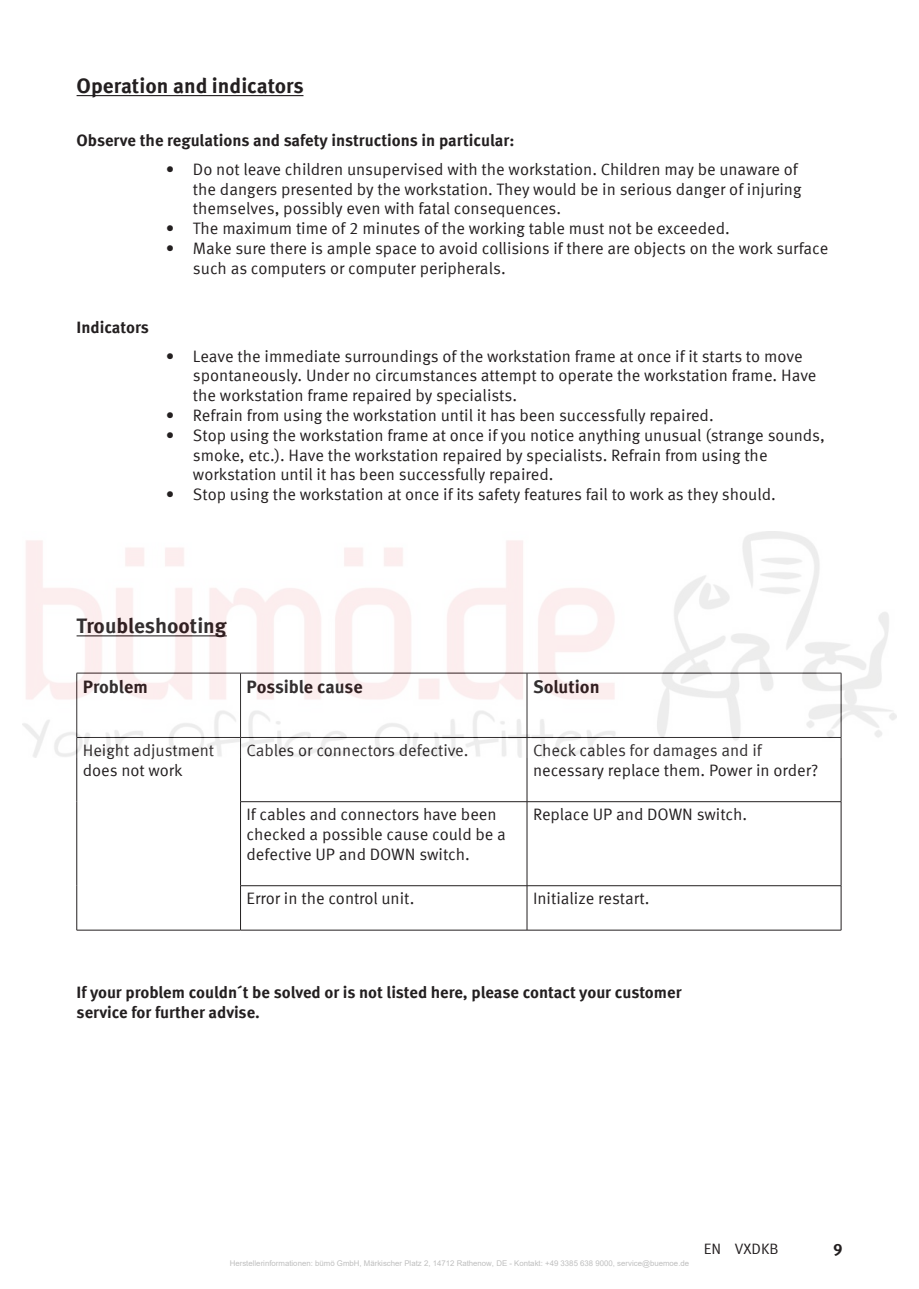
<style>
.page{position:relative;width:919px;height:1289px;background:#fff}
.page>*{position:absolute;margin:0;border:0;box-sizing:border-box;transform-origin:0 0}
.t1{font:700 21px "Meta Offc Pro";color:#231f20}
.t2{font:700 18px "Meta Offc Pro";letter-spacing:-.005em;color:#231f20}
.t3{font:16.5px/19.8px "Meta Offc Pro Norm";color:#231f20}
.t4{font:700 16.5px/19.8px "Meta Offc Pro";color:#231f20}
.t5{font:15px "Meta Offc Pro Norm";color:#231f20}
.t6{font:7.8px "Arial";color:#bfbfbf}
</style>
<div class="page">
<hr style="left:77px;top:95px;width:226px;height:1px;background:#231f20">
<hr style="left:76px;top:737px;width:1px;height:64px;background:#231f20">
<hr style="left:76px;top:801px;width:1px;height:84px;background:#231f20">
<hr style="left:76px;top:885px;width:1px;height:44px;background:#231f20">
<hr style="left:77px;top:929px;width:163px;height:1px;background:#231f20">
<hr style="left:240px;top:737px;width:1px;height:64px;background:#231f20">
<hr style="left:526px;top:737px;width:1px;height:64px;background:#231f20">
<hr style="left:840px;top:737px;width:1px;height:64px;background:#231f20">
<hr style="left:240px;top:801px;width:287px;height:1px;background:#231f20">
<hr style="left:240px;top:801px;width:1px;height:84px;background:#231f20">
<hr style="left:527px;top:801px;width:314px;height:1px;background:#231f20">
<hr style="left:526px;top:801px;width:1px;height:84px;background:#231f20">
<hr style="left:840px;top:801px;width:1px;height:84px;background:#231f20">
<hr style="left:240px;top:885px;width:287px;height:1px;background:#231f20">
<hr style="left:240px;top:885px;width:1px;height:44px;background:#231f20">
<hr style="left:527px;top:885px;width:314px;height:1px;background:#231f20">
<hr style="left:526px;top:885px;width:1px;height:44px;background:#231f20">
<hr style="left:840px;top:885px;width:1px;height:44px;background:#231f20">
<hr style="left:240px;top:929px;width:287px;height:1px;background:#231f20">
<hr style="left:527px;top:929px;width:314px;height:1px;background:#231f20">
<img style="left:23px;top:531px;width:872px;height:226px">
<p class="t1" style="left:77px;top:76px;width:228px">Operation and indicators</p>
<p class="t4" style="left:77px;top:132px;width:439px">Observe the regulations and safety instructions in particular:</p>
<p class="t3" style="left:193px;top:160px;width:610px;text-indent:-27px">• Do not leave children unsupervised with the workstation. Children may be unaware of the dangers presented by the workstation. They would be in serious danger of injuring themselves, possibly even with fatal consequences.</p>
<p class="t3" style="left:166px;top:220px;width:565px">• The maximum time of 2 minutes of the working table must not be exceeded.</p>
<p class="t3" style="left:193px;top:239px;width:637px;text-indent:-27px">• Make sure there is ample space to avoid collisions if there are objects on the work surface such as computers or computer peripherals.</p>
<p class="t4" style="left:77px;top:319px;width:74px">Indicators</p>
<p class="t3" style="left:193px;top:347px;width:625px;text-indent:-27px">• Leave the immediate surroundings of the workstation frame at once if it starts to move spontaneously. Under no circumstances attempt to operate the workstation frame. Have the workstation frame repaired by specialists.</p>
<p class="t3" style="left:166px;top:406px;width:549px">• Refrain from using the workstation until it has been successfully repaired.</p>
<p class="t3" style="left:193px;top:426px;width:633px;text-indent:-27px">• Stop using the workstation frame at once if you notice anything unusual (strange sounds, smoke, etc.). Have the workstation repaired by specialists. Refrain from using the workstation until it has been successfully repaired.</p>
<p class="t3" style="left:166px;top:485px;width:611px">• Stop using the workstation at once if its safety features fail to work as they should.</p>
<p class="t1" style="left:77px;top:616px;width:152px">Troubleshooting</p>
<p class="t2" style="left:83px;top:678px;width:67px">Problem</p>
<p class="t2" style="left:246px;top:678px;width:118px">Possible cause</p>
<p class="t2" style="left:533px;top:678px;width:68px">Solution</p>
<p class="t3" style="left:83px;top:741px;width:133px">Height adjustment does not work</p>
<p class="t3" style="left:246px;top:741px;width:223px">Cables or connectors defective.</p>
<p class="t3" style="left:533px;top:741px;width:287px">Check cables for damages and if necessary replace them. Power in order?</p>
<p class="t3" style="left:246px;top:805px;width:261px">If cables and connectors have been checked a possible cause could be a defective UP and DOWN switch.</p>
<p class="t3" style="left:533px;top:805px;width:216px">Replace UP and DOWN switch.</p>
<p class="t3" style="left:246px;top:889px;width:169px">Error in the control unit.</p>
<p class="t3" style="left:533px;top:889px;width:118px">Initialize restart.</p>
<p class="t4" style="left:77px;top:983px;width:606px">If your problem couldn´t be solved or is not listed here, please contact your customer service for further advise.</p>
<p class="t6" style="left:230px;top:1260px;width:461px">Herstellerinformationen: b¸mˆ GmbH, M‰rkischer Platz 2, 14712 Rathenow, DE - Kontakt: +49 3385 638 9000, service@buemoe.de</p>
<p class="t5" style="left:703px;top:1239px;width:76px">EN VXDKB</p>
<p class="t4" style="left:832px;top:1240px;width:11px">9</p>
</div>
